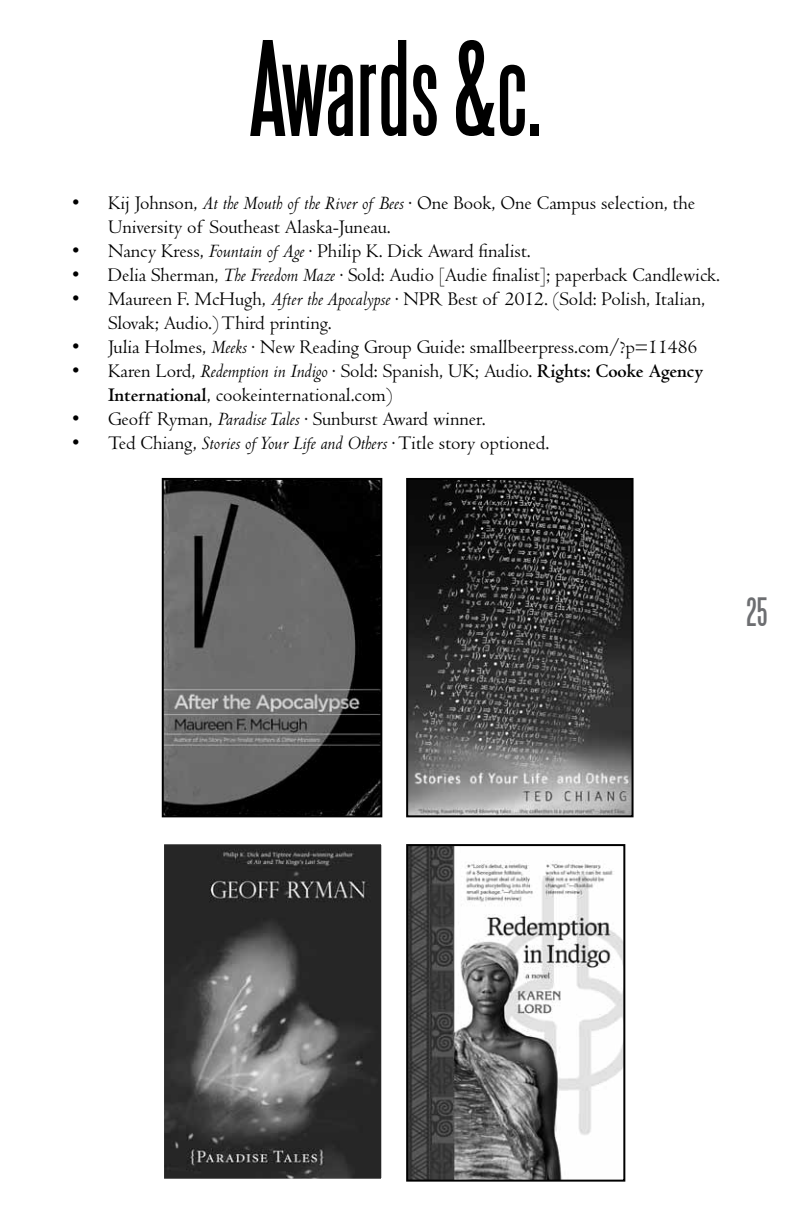
<style>
.page{position:relative;width:792px;height:1224px;background:#fff}
.page>*{position:absolute;margin:0;border:0;box-sizing:border-box;transform-origin:0 0}
.t1{font:120px "Steelfish";color:#000}
.t2{font:36px "Steelfish";color:#6d6e71}
.t3{font:20px/24px "Centaur";color:#000}
.s1{font-style:italic}
.s2{font-weight:700}
</style>
<div class="page">
<img style="left:409px;top:481px;width:222px;height:333px">
<div style="left:406px;top:478px;width:228px;height:339px;border:2px solid #000"></div>
<img style="left:165px;top:481px;width:214px;height:333px">
<div style="left:162px;top:478px;width:220px;height:339px;border:2px solid #000"></div>
<img style="left:409px;top:847px;width:213px;height:332px">
<div style="left:406px;top:844px;width:219px;height:338px;border:2px solid #000"></div>
<img style="left:165px;top:845px;width:215px;height:333px">
<div style="left:162px;top:842px;width:221px;height:339px;border:2px solid #fff"></div>
<h1 class="t1" style="left:250px;top:25px;width:293px">Awards &amp;c.</h1>
<p class="t3" style="left:108px;top:192px;width:589px;text-indent:-36px">• Kij Johnson, <span class="s1">At the Mouth of the River of Bees</span> · One Book, One Campus selection, the<br>University of Southeast Alaska-Juneau.</p>
<p class="t3" style="left:72px;top:240px;width:460px">• Nancy Kress, <span class="s1">Fountain of Age</span> · Philip K. Dick Award finalist.</p>
<p class="t3" style="left:72px;top:264px;width:650px">• Delia Sherman, <span class="s1">The Freedom Maze</span> · Sold: Audio [Audie finalist]; paperback Candlewick.</p>
<p class="t3" style="left:108px;top:288px;width:599px;text-indent:-36px">• Maureen F. McHugh, <span class="s1">After the Apocalypse</span> · NPR Best of 2012. (Sold: Polish, Italian,<br>Slovak; Audio.) Third printing.</p>
<p class="t3" style="left:72px;top:336px;width:627px">• Julia Holmes, <span class="s1">Meeks</span> · New Reading Group Guide: smallbeerpress.com/?p=11486</p>
<p class="t3" style="left:108px;top:360px;width:597px;text-indent:-36px">• Karen Lord, <span class="s1">Redemption in Indigo</span> · Sold: Spanish, UK; Audio. <span class="s2">Rights: Cooke Agency<br>International</span>, cookeinternational.com)</p>
<p class="t3" style="left:72px;top:408px;width:415px">• Geoff Ryman, <span class="s1">Paradise Tales</span> · Sunburst Award winner.</p>
<p class="t3" style="left:72px;top:432px;width:479px">• Ted Chiang, <span class="s1">Stories of Your Life and Others</span> · Title story optioned.</p>
<h2 class="t2" style="left:746px;top:593px;width:23px">25</h2>
</div>
